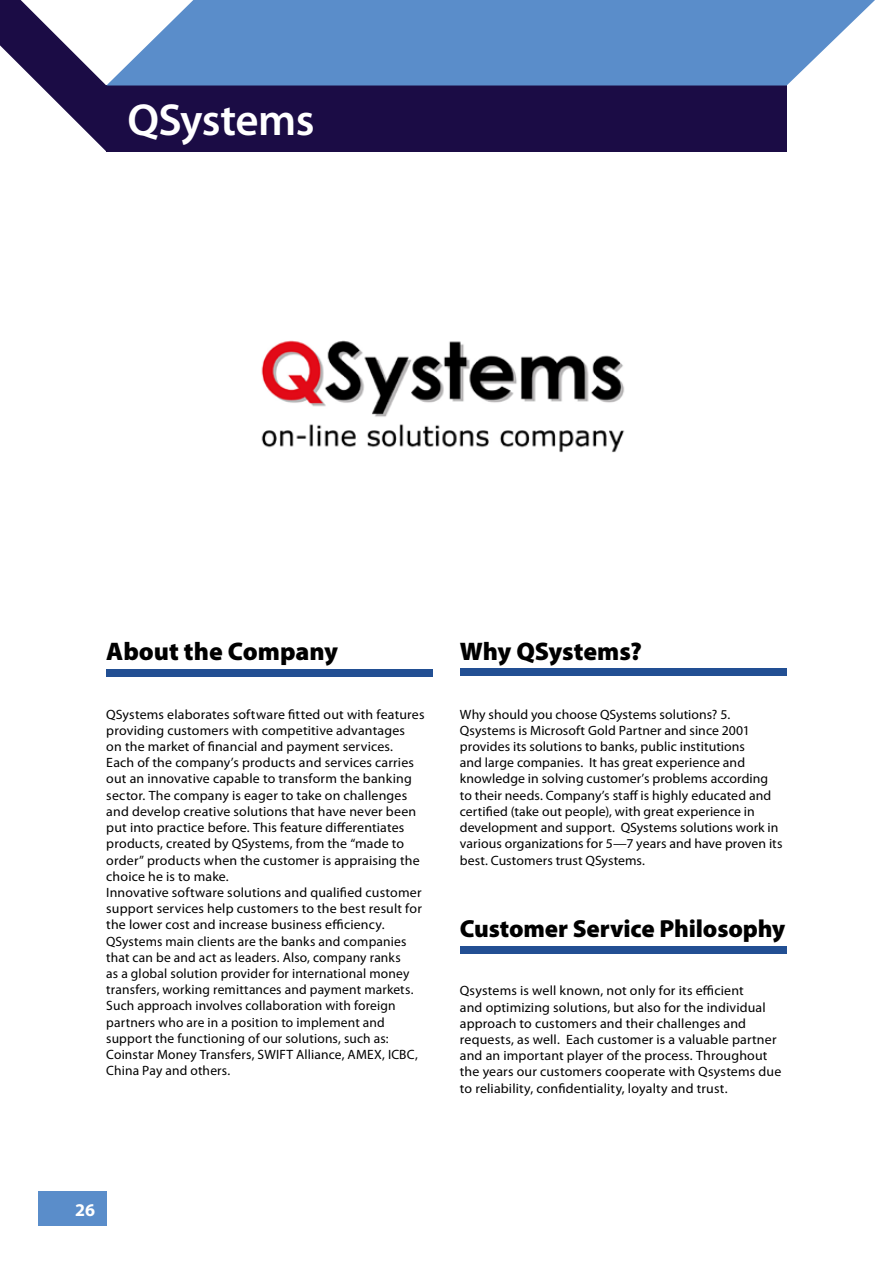
<style>
.page{position:relative;width:893px;height:1263px;background:#fff}
.page>*{position:absolute;margin:0;border:0;box-sizing:border-box;transform-origin:0 0}
.t1{font:600 45px "Myriad Pro";letter-spacing:-.015em;color:#fff}
.t2{font:900 25.5px "Myriad Pro";color:#000}
.t3{font:900 24.75px "Myriad Pro";letter-spacing:-.005em;color:#000}
.t4{font:700 18px "Myriad Pro";color:#fff}
.t5{font:13.5px/16.2px "Myriad Pro";letter-spacing:.01em;color:#000}
</style>
<div class="page">
<div style="left:106px;top:86px;width:681px;height:66px;background:#1b0c45"></div>
<svg style="left:106px;top:0;width:769px;height:86px;background:#6e9acf"></svg>
<svg style="left:0;top:0;width:106px;height:151px"></svg>
<div style="left:38px;top:1192px;width:68px;height:34px;background:#5a8dca"></div>
<div style="left:106px;top:669px;width:327px;height:7px;background:#224f93"></div>
<div style="left:460px;top:668px;width:327px;height:7px;background:#224f93"></div>
<div style="left:460px;top:946px;width:327px;height:7px;background:#224f93"></div>
<img style="left:261px;top:340px;width:364px;height:113px">
<h1 class="t1" style="left:128px;top:91px;width:188px">QSystems</h1>
<h2 class="t2" style="left:106px;top:634px;width:233px">About the Company</h2>
<p class="t5" style="left:106px;top:706px;width:320px">QSystems elaborates software fitted out with features providing customers with competitive advantages<br>on the market of financial and payment services.<br>Each of the company’s products and services carries out an innovative capable to transform the banking sector. The company is eager to take on challenges and develop creative solutions that have never been put into practice before. This feature differentiates products, created by QSystems, from the “made to order” products when the customer is appraising the choice he is to make.<br>Innovative software solutions and qualified customer support services help customers to the best result for the lower cost and increase business efficiency.<br>QSystems main clients are the banks and companies that can be and act as leaders. Also, company ranks<br>as a global solution provider for international money transfers, working remittances and payment markets.<br>Such approach involves collaboration with foreign partners who are in a position to implement and support the functioning of our solutions, such as:<br>Coinstar Money Transfers, SWIFT Alliance, AMEX, ICBC, China Pay and others.</p>
<h2 class="t2" style="left:460px;top:634px;width:184px">Why QSystems?</h2>
<p class="t5" style="left:460px;top:706px;width:324px">Why should you choose QSystems solutions? 5.<br>Qsystems is Microsoft Gold Partner and since 2001 provides its solutions to banks, public institutions<br>and large companies. It has great experience and knowledge in solving customer’s problems according to their needs. Company’s staff is highly educated and certified (take out people), with great experience in development and support. QSystems solutions work in various organizations for 5—7 years and have proven its best. Customers trust QSystems.</p>
<h3 class="t3" style="left:460px;top:912px;width:327px">Customer Service Philosophy</h3>
<p class="t5" style="left:460px;top:982px;width:323px">Qsystems is well known, not only for its efficient<br>and optimizing solutions, but also for the individual approach to customers and their challenges and requests, as well. Each customer is a valuable partner and an important player of the process. Throughout the years our customers cooperate with Qsystems due to reliability, confidentiality, loyalty and trust.</p>
<h3 class="t4" style="left:75px;top:1198px;width:21px">26</h3>
</div>
